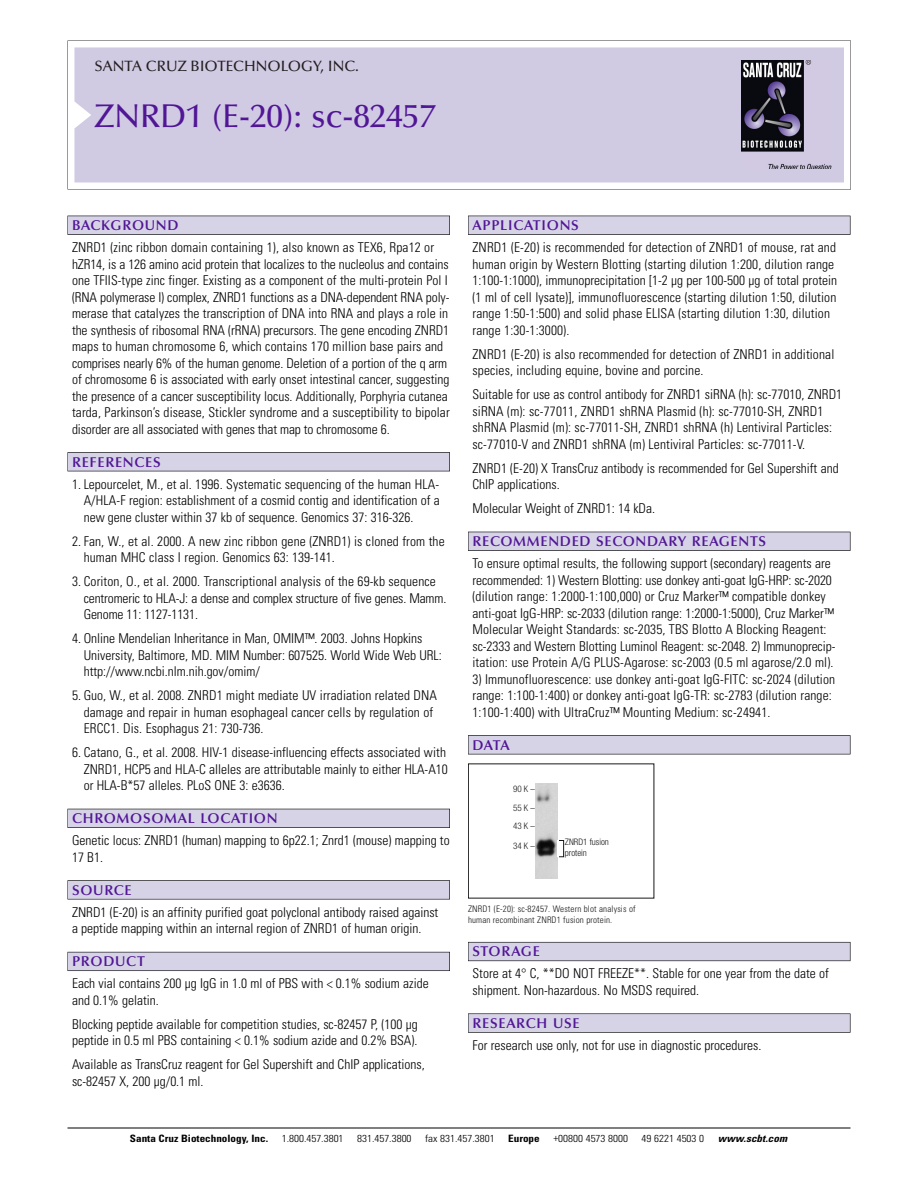
<style>
.page{position:relative;width:918px;height:1188px;background:#fff}
.page>*{position:absolute;margin:0;border:0;box-sizing:border-box;transform-origin:0 0}
.t1{font:500 33px "Optima";color:#511695}
.t2{font:500 15px "Optima";color:#231f20}
.t3{font:600 14.25px "Optima";letter-spacing:.05em;color:#511695}
.t4{font:300 condensed 13.5px/16.5px "Univers";color:#000}
.t5{font:300 condensed 10.2px "Univers";color:#000;scale:1.1 1}
.t6{font:700 condensed 10.2px "Univers";color:#000;scale:1.1 1}
.t7{font:italic 700 condensed 10.2px "Univers";letter-spacing:.005em;color:#000;scale:1.1 1}
.t8{font:9px/10.5px "Univers Condensed Light+TOJUCH";letter-spacing:.015em;color:#191919}
.t9{font:9px/19.5px "Helvetica Neue Light Cond+BUTYZP";color:#191919}
</style>
<div class="page">
<svg style="left:68px;top:40px;width:783px;height:149px"></svg>
<div style="left:74px;top:47px;width:770px;height:135px;background:#d1cae3"></div>
<img style="left:741px;top:60px;width:90px;height:108px">
<div style="left:68px;top:216px;width:382px;height:19px;background:#525155"></div>
<div style="left:68px;top:216px;width:381px;height:18px;background:#d7d3e7"></div>
<div style="left:68px;top:452px;width:382px;height:19px;background:#525155"></div>
<div style="left:68px;top:453px;width:381px;height:18px;background:#d7d3e7"></div>
<div style="left:68px;top:809px;width:382px;height:19px;background:#525158"></div>
<div style="left:68px;top:809px;width:381px;height:18px;background:#d7d3e7"></div>
<div style="left:68px;top:880px;width:382px;height:19px;background:#575759"></div>
<div style="left:68px;top:881px;width:381px;height:18px;background:#d7d3e7"></div>
<div style="left:68px;top:952px;width:382px;height:19px;background:#5b5a62"></div>
<div style="left:68px;top:952px;width:381px;height:18px;background:#d7d3e7"></div>
<div style="left:468px;top:216px;width:382px;height:19px;background:#525155"></div>
<div style="left:468px;top:216px;width:382px;height:18px;background:#d7d3e7"></div>
<div style="left:468px;top:532px;width:382px;height:19px;background:#515055"></div>
<div style="left:468px;top:532px;width:382px;height:18px;background:#d7d3e7"></div>
<div style="left:468px;top:735px;width:382px;height:19px;background:#545357"></div>
<div style="left:468px;top:736px;width:382px;height:18px;background:#d7d3e7"></div>
<div style="left:468px;top:942px;width:382px;height:19px;background:#66646d"></div>
<div style="left:468px;top:943px;width:382px;height:18px;background:#d7d3e7"></div>
<svg style="left:468px;top:1013px;width:382px;height:20px"></svg>
<div style="left:468px;top:1014px;width:382px;height:18px;background:#d7d3e7"></div>
<hr style="left:68px;top:1128px;width:782px;height:1px;background:#000">
<img style="left:536px;top:784px;width:21px;height:95px">
<div style="left:559px;top:840px;width:5px;height:17px;border:1px solid #191919"></div>
<p class="t2" style="left:94px;top:61px;width:266px">SANTA CRUZ BIOTECHNOLOGY, INC.</p>
<h1 class="t1" style="left:94px;top:103px;width:343px">ZNRD1 (E-20): sc-82457</h1>
<p class="t3" style="left:72px;top:219px;width:108px">BACKGROUND</p>
<p class="t4" style="left:72px;top:240px;width:379px">ZNRD1 (zinc ribbon domain containing 1), also known as TEX6, Rpa12 or hZR14, is a 126 amino acid protein that localizes to the nucleolus and contains one TFIIS-type zinc finger. Existing as a component of the multi-protein Pol I (RNA polymerase I) complex, ZNRD1 functions as a DNA-dependent RNA poly&shy;merase that catalyzes the transcription of DNA into RNA and plays a role in the synthesis of ribosomal RNA (rRNA) precursors. The gene encoding ZNRD1 maps to human chromosome 6, which contains 170 million base pairs and comprises nearly 6% of the human genome. Deletion of a portion of the q arm of chromosome 6 is associated with early onset intestinal cancer, suggesting the presence of a cancer susceptibility locus. Additionally, Porphyria cutanea tarda, Parkinson’s disease, Stickler syndrome and a susceptibility to bipolar disorder are all associated with genes that map to chromosome 6.</p>
<p class="t3" style="left:72px;top:456px;width:90px">REFERENCES</p>
<p class="t4" style="left:84px;top:477px;width:358px;text-align:justify;text-indent:-12px">1. Lepourcelet, M., et al. 1996. Systematic sequencing of the human HLA-A/HLA-F region: establishment of a cosmid contig and identification of a new gene cluster within 37 kb of sequence. Genomics 37: 316-326.</p>
<p class="t4" style="left:84px;top:534px;width:362px;text-indent:-12px">2. Fan, W., et al. 2000. A new zinc ribbon gene (ZNRD1) is cloned from the human MHC class I region. Genomics 63: 139-141.</p>
<p class="t4" style="left:84px;top:574px;width:364px;text-indent:-12px">3. Coriton, O., et al. 2000. Transcriptional analysis of the 69-kb sequence centromeric to HLA-J: a dense and complex structure of five genes. Mamm.<br>Genome 11: 1127-1131.</p>
<p class="t4" style="left:84px;top:631px;width:360px;text-indent:-12px">4. Online Mendelian Inheritance in Man, OMIM™. 2003. Johns Hopkins<br>University, Baltimore, MD. MIM Number: 607525. World Wide Web URL: http://www.ncbi.nlm.nih.gov/omim/</p>
<p class="t4" style="left:84px;top:688px;width:355px;text-indent:-12px">5. Guo, W., et al. 2008. ZNRD1 might mediate UV irradiation related DNA damage and repair in human esophageal cancer cells by regulation of<br>ERCC1. Dis. Esophagus 21: 730-736.</p>
<p class="t4" style="left:84px;top:745px;width:366px;text-indent:-12px">6. Catano, G., et al. 2008. HIV-1 disease-influencing effects associated with<br>ZNRD1, HCP5 and HLA-C alleles are attributable mainly to either HLA-A10 or HLA-B*57 alleles. PLoS ONE 3: e3636.</p>
<p class="t3" style="left:72px;top:813px;width:207px">CHROMOSOMAL LOCATION</p>
<p class="t4" style="left:72px;top:833px;width:379px">Genetic locus: ZNRD1 (human) mapping to 6p22.1; Znrd1 (mouse) mapping to<br>17 B1.</p>
<p class="t3" style="left:72px;top:884px;width:61px">SOURCE</p>
<p class="t4" style="left:72px;top:905px;width:368px">ZNRD1 (E-20) is an affinity purified goat polyclonal antibody raised against a peptide mapping within an internal region of ZNRD1 of human origin.</p>
<p class="t3" style="left:72px;top:956px;width:74px">PRODUCT</p>
<p class="t4" style="left:72px;top:976px;width:358px">Each vial contains 200 µg IgG in 1.0 ml of PBS with &lt; 0.1% sodium azide and 0.1% gelatin.</p>
<p class="t4" style="left:72px;top:1017px;width:347px">Blocking peptide available for competition studies, sc-82457 P, (100 µg peptide in 0.5 ml PBS containing &lt; 0.1% sodium azide and 0.2% BSA).</p>
<p class="t4" style="left:72px;top:1057px;width:354px">Available as TransCruz reagent for Gel Supershift and ChIP applications, sc-82457 X, 200 µg/0.1 ml.</p>
<p class="t3" style="left:473px;top:219px;width:108px">APPLICATIONS</p>
<p class="t4" style="left:473px;top:240px;width:366px">ZNRD1 (E-20) is recommended for detection of ZNRD1 of mouse, rat and human origin by Western Blotting (starting dilution 1:200, dilution range 1:100-1:1000), immunoprecipitation [1-2 µg per 100-500 µg of total protein (1 ml of cell lysate)], immunofluorescence (starting dilution 1:50, dilution range 1:50-1:500) and solid phase ELISA (starting dilution 1:30, dilution range 1:30-1:3000).</p>
<p class="t4" style="left:473px;top:347px;width:363px">ZNRD1 (E-20) is also recommended for detection of ZNRD1 in additional species, including equine, bovine and porcine.</p>
<p class="t4" style="left:473px;top:387px;width:371px">Suitable for use as control antibody for ZNRD1 siRNA (h): sc-77010, ZNRD1 siRNA (m): sc-77011, ZNRD1 shRNA Plasmid (h): sc-77010-SH, ZNRD1 shRNA Plasmid (m): sc-77011-SH, ZNRD1 shRNA (h) Lentiviral Particles: sc-77010-V and ZNRD1 shRNA (m) Lentiviral Particles: sc-77011-V.</p>
<p class="t4" style="left:473px;top:461px;width:368px">ZNRD1 (E-20) X TransCruz antibody is recommended for Gel Supershift and<br>ChIP applications.</p>
<p class="t4" style="left:473px;top:501px;width:184px">Molecular Weight of ZNRD1: 14 kDa.</p>
<p class="t3" style="left:473px;top:536px;width:295px">RECOMMENDED SECONDARY REAGENTS</p>
<p class="t4" style="left:473px;top:556px;width:364px">To ensure optimal results, the following support (secondary) reagents are recommended: 1) Western Blotting: use donkey anti-goat IgG-HRP: sc-2020 (dilution range: 1:2000-1:100,000) or Cruz Marker™ compatible donkey anti-goat IgG-HRP: sc-2033 (dilution range: 1:2000-1:5000), Cruz Marker™ Molecular Weight Standards: sc-2035, TBS Blotto A Blocking Reagent: sc-2333 and Western Blotting Luminol Reagent: sc-2048. 2) Immunoprecip&shy;itation: use Protein A/G PLUS-Agarose: sc-2003 (0.5 ml agarose/2.0 ml).</p>
<p class="t4" style="left:473px;top:672px;width:364px">3) Immunofluorescence: use donkey anti-goat IgG-FITC: sc-2024 (dilution range: 1:100-1:400) or donkey anti-goat IgG-TR: sc-2783 (dilution range:<br>1:100-1:400) with UltraCruz™ Mounting Medium: sc-24941.</p>
<p class="t3" style="left:473px;top:739px;width:39px">DATA</p>
<p class="t9" style="left:513px;top:780px;width:23px">90K–<br>55K–</p>
<p class="t9" style="left:513px;top:817px;width:23px">43K–<br>34K–</p>
<p class="t9" style="left:565px;top:837px;width:45px;line-height:10.8px">ZNRD1 fusion protein</p>
<p class="t8" style="left:468px;top:905px;width:169px">ZNRD1 (E-20): sc-82457. Western blot analysis of human recombinant ZNRD1 fusion protein.</p>
<p class="t3" style="left:473px;top:946px;width:69px">STORAGE</p>
<p class="t4" style="left:473px;top:967px;width:358px">Store at 4° C, **DO NOT FREEZE**. Stable for one year from the date of shipment. Non-hazardous. No MSDS required.</p>
<p class="t3" style="left:473px;top:1017px;width:109px">RESEARCH USE</p>
<p class="t4" style="left:473px;top:1038px;width:290px">For research use only, not for use in diagnostic procedures.</p>
<p class="t6" style="left:130px;top:1135px;width:127px">Santa Cruz Biotechnology, Inc.</p>
<p class="t5" style="left:282px;top:1135px;width:58px">1.800.457.3801</p>
<p class="t5" style="left:357px;top:1135px;width:51px">831.457.3800</p>
<p class="t5" style="left:425px;top:1135px;width:65px">fax 831.457.3801</p>
<p class="t6" style="left:508px;top:1135px;width:30px">Europe</p>
<p class="t5" style="left:553px;top:1135px;width:69px">+00800 4573 8000</p>
<p class="t5" style="left:642px;top:1135px;width:58px">49 6221 4503 0</p>
<p class="t7" style="left:718px;top:1135px;width:64px">www.scbt.com</p>
</div>
